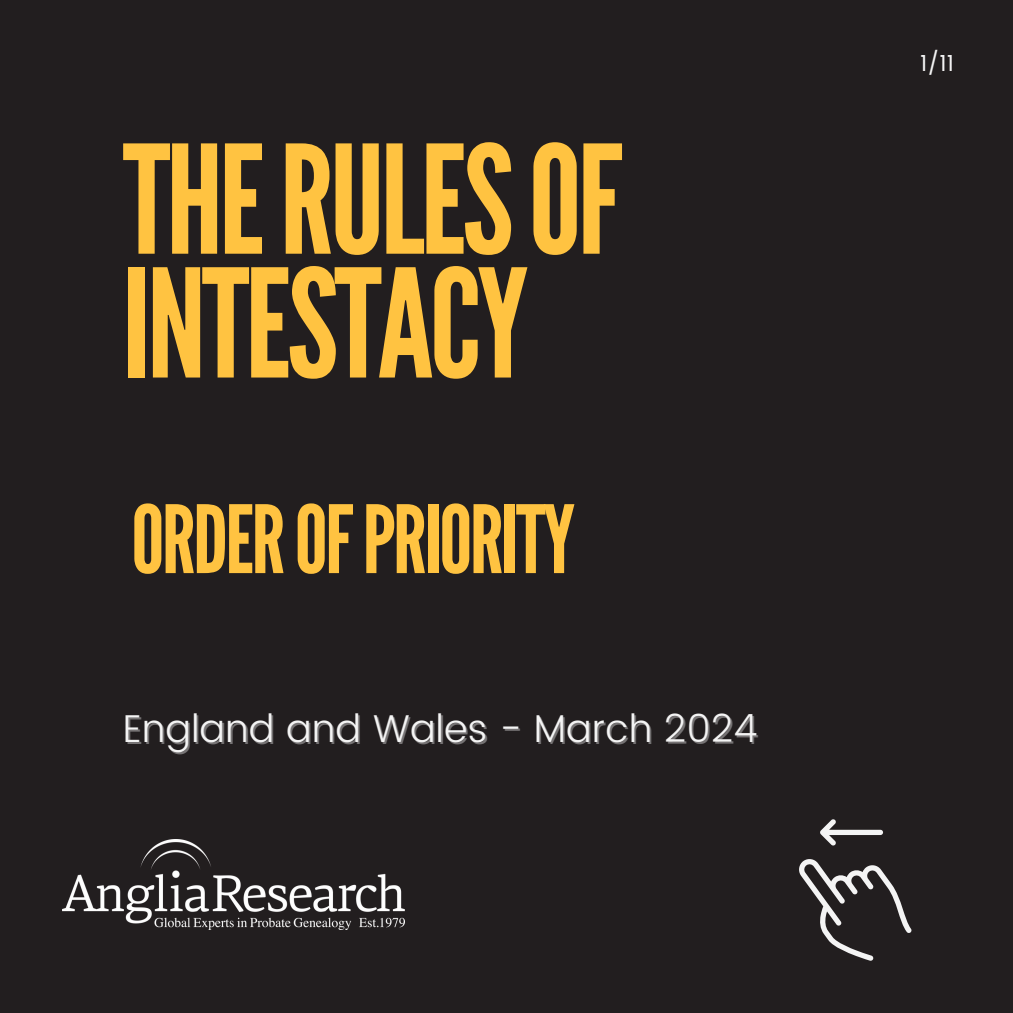
<style>
.page{position:relative;width:1013px;height:1013px;background:#fff}
.page>*{position:absolute;margin:0;border:0;box-sizing:border-box;transform-origin:0 0}
.t1{font:150px/123.8px "League Gothic";letter-spacing:-.03em;color:#ffc341}
.t2{font:93.75px "League Gothic";letter-spacing:-.03em;color:#ffc341}
.t3{font:300 38.75px "Poppins";color:#f4f4f4}
.t4{font:22.5px "Poppins";color:#f4f4f4}
</style>
<div class="page">
<div style="left:0;top:0;width:1012px;height:1012px;background:#221e1f"></div>
<svg style="left:799px;top:859px;width:112px;height:102px"></svg>
<svg style="left:820px;top:819px;width:63px;height:26px"></svg>
<img style="left:62px;top:839px;width:342px;height:90px">
<h1 class="t1" style="left:123px;top:141px;width:501px">THERULESOF<br>INTESTACY</h1>
<p class="t2" style="left:131px;top:485px;width:445px">ORDEROFPRIORITY</p>
<h3 class="t3" style="left:123px;top:706px;width:636px">England and Wales - March 2024</h3>
<h2 class="t4" style="left:920px;top:50px;width:35px">1/11</h2>
</div>
